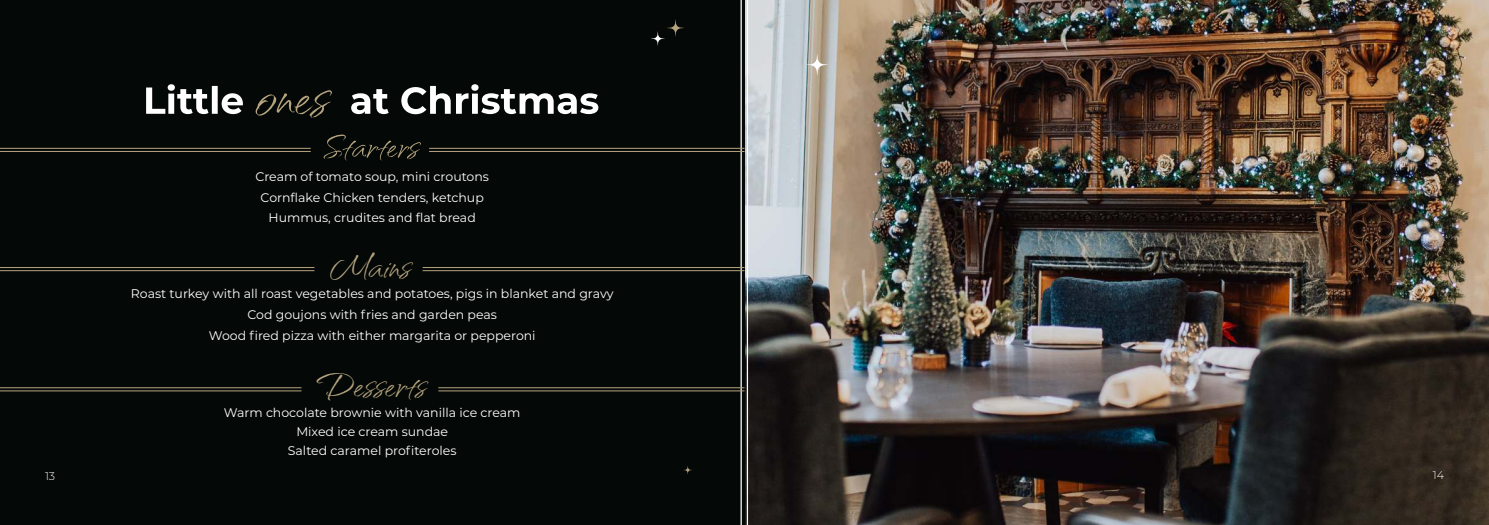
<style>
.page{position:relative;width:1489px;height:525px;background:#fff}
.page>*{position:absolute;margin:0;border:0;box-sizing:border-box;transform-origin:0 0}
.t1{font:47.5px "Qwitcher Grypen";color:#b6a480}
.t2{font:12.5px/20.4px "Montserrat";color:#fff;text-align:center}
.t3{font:300 11.25px "Montserrat";color:#fff}
</style>
<div class="page">
<img style="left:748px;top:0;width:740px;height:524px">
<div style="left:0;top:0;width:741px;height:524px;background:#040806"></div>
<svg style="left:650px;top:19px;width:34px;height:27px"></svg>
<svg style="left:805px;top:53px;width:23px;height:23px"></svg>
<svg style="left:683px;top:465px;width:9px;height:9px"></svg>
<hr style="left:0;top:151px;width:311px;height:1px;background:#b6a480">
<hr style="left:0;top:148px;width:311px;height:1px;background:#b6a480">
<hr style="left:429px;top:151px;width:315px;height:1px;background:#b6a480">
<hr style="left:429px;top:148px;width:315px;height:1px;background:#b6a480">
<hr style="left:0;top:267px;width:314px;height:1px;background:#b6a480">
<hr style="left:0;top:270px;width:314px;height:1px;background:#b6a480">
<hr style="left:422px;top:267px;width:322px;height:1px;background:#b6a480">
<hr style="left:422px;top:270px;width:322px;height:1px;background:#b6a480">
<hr style="left:0;top:387px;width:301px;height:1px;background:#b6a480">
<hr style="left:0;top:390px;width:301px;height:1px;background:#b6a480">
<hr style="left:438px;top:387px;width:306px;height:1px;background:#b6a480">
<hr style="left:438px;top:390px;width:306px;height:1px;background:#b6a480">
<svg style="left:323px;top:134px;width:98px;height:26px;background:#191b14"></svg>
<svg style="left:351px;top:84px;width:247px;height:30px"></svg>
<svg style="left:256px;top:90px;width:76px;height:28px;background:#23231b"></svg>
<svg style="left:146px;top:84px;width:97px;height:30px"></svg>
<p class="t2" style="left:255px;top:168px;width:235px">Cream of tomato soup, mini croutons<br>Cornflake Chicken tenders, ketchup<br>Hummus, crudites and flat bread</p>
<h1 class="t1" style="left:330px;top:246px;width:82px">Mains</h1>
<p class="t2" style="left:131px;top:284px;width:484px;line-height:21px">Roast turkey with all roast vegetables and potatoes, pigs in blanket and gravy<br>Cod goujons with fries and garden peas<br>Wood fired pizza with either margarita or pepperoni</p>
<h1 class="t1" style="left:317px;top:365px;width:110px">Desserts</h1>
<p class="t2" style="left:224px;top:403px;width:298px;line-height:19px">Warm chocolate brownie with vanilla ice cream<br>Mixed ice cream sundae<br>Salted caramel profiteroles</p>
<p class="t3" style="left:45px;top:471px;width:12px">13</p>
<p class="t3" style="left:1432px;top:470px;width:13px">14</p>
</div>
